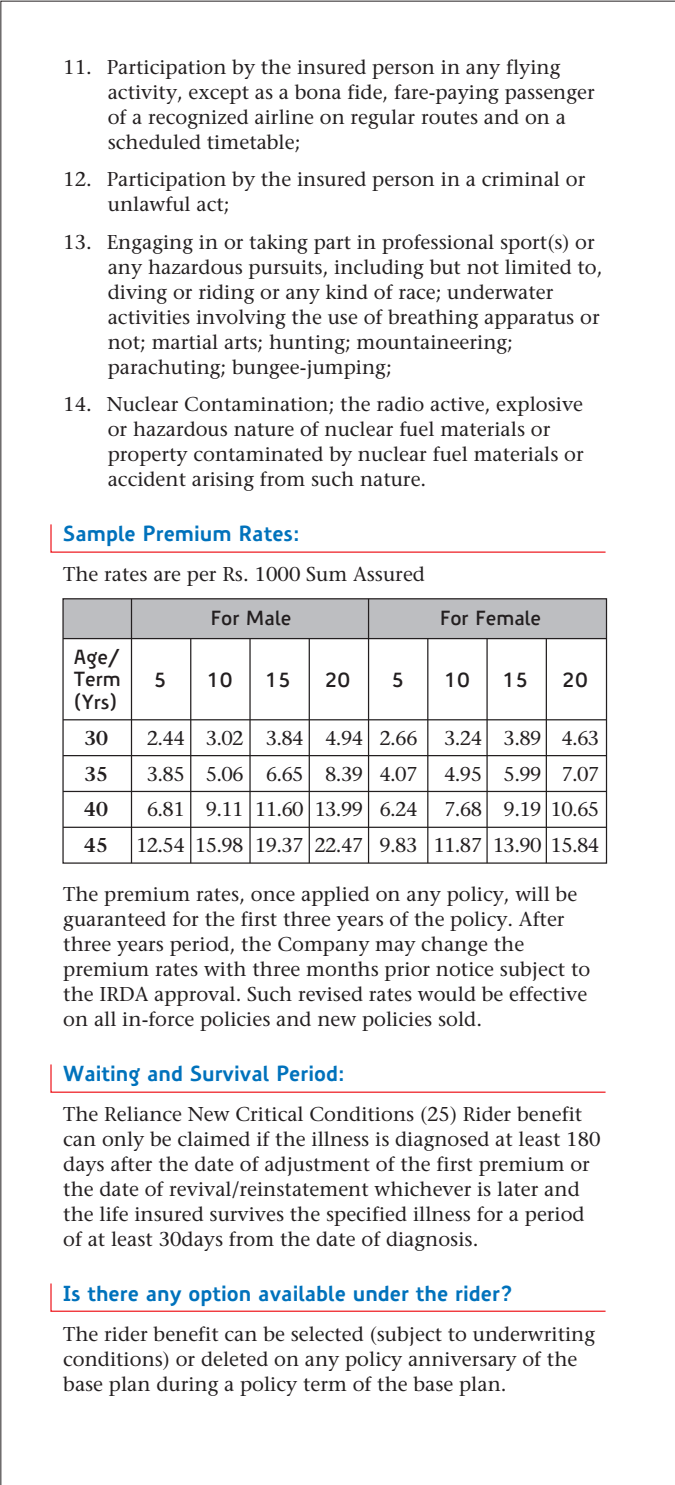
<style>
.page{position:relative;width:675px;height:1485px;background:#fff}
.page>*{position:absolute;margin:0;border:0;box-sizing:border-box;transform-origin:0 0}
.t1{font:700 21.25px "Precious Sans";color:#0072bc}
.t2{font:20px/25px "Stone Serif";color:#231f20}
.t3{font:600 20px/22.5px "Precious Sans";color:#231f20;text-align:justify}
.t4{font:20px/35.5px "Stone Serif";letter-spacing:-.035em;color:#231f20;text-align:center}
.t5{font:600 20px/35.5px "Stone Serif";color:#231f20;text-align:justify}
</style>
<div class="page">
<svg style="left:50px;top:524px;width:556px;height:29px"></svg>
<svg style="left:50px;top:1064px;width:556px;height:29px"></svg>
<svg style="left:50px;top:1283px;width:556px;height:29px"></svg>
<div style="left:63px;top:599px;width:544px;height:39px;background:#bdbec1"></div>
<div style="left:62px;top:598px;width:545px;height:266px;border:1px solid #231f20"></div>
<hr style="left:63px;top:638px;width:544px;height:1px;background:#231f20">
<hr style="left:63px;top:719px;width:544px;height:1px;background:#231f20">
<hr style="left:63px;top:755px;width:544px;height:1px;background:#231f20">
<hr style="left:63px;top:791px;width:544px;height:1px;background:#231f20">
<hr style="left:63px;top:827px;width:544px;height:1px;background:#231f20">
<hr style="left:131px;top:599px;width:1px;height:264px;background:#231f20">
<hr style="left:190px;top:638px;width:1px;height:225px;background:#231f20">
<hr style="left:249px;top:638px;width:2px;height:225px;background:#231f20">
<hr style="left:309px;top:638px;width:1px;height:225px;background:#231f20">
<hr style="left:368px;top:599px;width:1px;height:264px;background:#231f20">
<hr style="left:427px;top:638px;width:1px;height:225px;background:#231f20">
<hr style="left:486px;top:638px;width:2px;height:225px;background:#231f20">
<hr style="left:546px;top:638px;width:1px;height:225px;background:#231f20">
<p class="t2" style="left:108px;top:55px;width:488px;text-indent:-45px">11. Participation by the insured person in any flying activity, except as a bona fide, fare-paying passenger of a recognized airline on regular routes and on a scheduled timetable;</p>
<p class="t2" style="left:108px;top:167px;width:479px;text-indent:-45px">12. Participation by the insured person in a criminal or unlawful act;</p>
<p class="t2" style="left:108px;top:230px;width:496px;text-indent:-45px">13. Engaging in or taking part in professional sport(s) or any hazardous pursuits, including but not limited to, diving or riding or any kind of race; underwater activities involving the use of breathing apparatus or not; martial arts; hunting; mountaineering; parachuting; bungee-jumping;</p>
<p class="t2" style="left:108px;top:392px;width:478px;text-indent:-45px">14. Nuclear Contamination; the radio active, explosive or hazardous nature of nuclear fuel materials or property contaminated by nuclear fuel materials or accident arising from such nature.</p>
<p class="t1" style="left:63px;top:520px;width:238px">Sample Premium Rates:</p>
<p class="t2" style="left:63px;top:562px;width:363px">The rates are per Rs. 1000 Sum Assured</p>
<p class="t3" style="left:74px;top:645px;width:48px">Age/ Term (Yrs)</p>
<p class="t3" style="left:211px;top:607px;width:82px">For Male</p>
<p class="t3" style="left:440px;top:607px;width:103px">For Female</p>
<p class="t3" style="left:154px;top:669px;width:14px">5</p>
<p class="t3" style="left:207px;top:669px;width:27px">10</p>
<p class="t3" style="left:265px;top:669px;width:27px">15</p>
<p class="t3" style="left:325px;top:669px;width:27px">20</p>
<p class="t3" style="left:391px;top:669px;width:14px">5</p>
<p class="t3" style="left:445px;top:669px;width:27px">10</p>
<p class="t3" style="left:503px;top:669px;width:27px">15</p>
<p class="t3" style="left:562px;top:669px;width:27px">20</p>
<p class="t5" style="left:84px;top:721px;width:25px">30<br>35<br>40<br>45</p>
<p class="t2" style="left:136px;top:721px;width:50px;line-height:35.5px;text-align:center">2.44<br>3.85<br>6.81<br>12.54</p>
<p class="t2" style="left:195px;top:721px;width:50px;line-height:35.5px;text-align:center">3.02<br>5.06<br>9.11<br>15.98</p>
<p class="t4" style="left:255px;top:721px;width:50px">3.84<br>6.65<br>11.60<br>19.37</p>
<p class="t4" style="left:314px;top:721px;width:50px">4.94<br>8.39<br>13.99<br>22.47</p>
<p class="t2" style="left:379px;top:721px;width:40px;line-height:35.5px;text-align:justify">2.66<br>4.07<br>6.24<br>9.83</p>
<p class="t2" style="left:433px;top:721px;width:50px;line-height:35.5px;text-align:center">3.24<br>4.95<br>7.68<br>11.87</p>
<p class="t2" style="left:504px;top:726px;width:40px">3.89</p>
<p class="t2" style="left:561px;top:721px;width:40px;line-height:35.5px">4.63<br>7.07</p>
<p class="t2" style="left:504px;top:761px;width:40px">5.99</p>
<p class="t2" style="left:504px;top:797px;width:97px">9.19 10.65</p>
<p class="t2" style="left:493px;top:832px;width:108px">13.90 15.84</p>
<p class="t2" style="left:63px;top:882px;width:529px">The premium rates, once applied on any policy, will be guaranteed for the first three years of the policy. After three years period, the Company may change the premium rates with three months prior notice subject to the IRDA approval. Such revised rates would be effective on all in-force policies and new policies sold.</p>
<p class="t1" style="left:63px;top:1060px;width:283px">Waiting and Survival Period:</p>
<p class="t2" style="left:63px;top:1102px;width:539px">The Reliance New Critical Conditions (25) Rider benefit can only be claimed if the illness is diagnosed at least 180 days after the date of adjustment of the first premium or the date of revival/reinstatement whichever is later and the life insured survives the specified illness for a period of at least 30days from the date of diagnosis.</p>
<p class="t1" style="left:63px;top:1280px;width:452px">Is there any option available under the rider?</p>
<p class="t2" style="left:63px;top:1322px;width:533px">The rider benefit can be selected (subject to underwriting conditions) or deleted on any policy anniversary of the base plan during a policy term of the base plan.</p>
</div>
